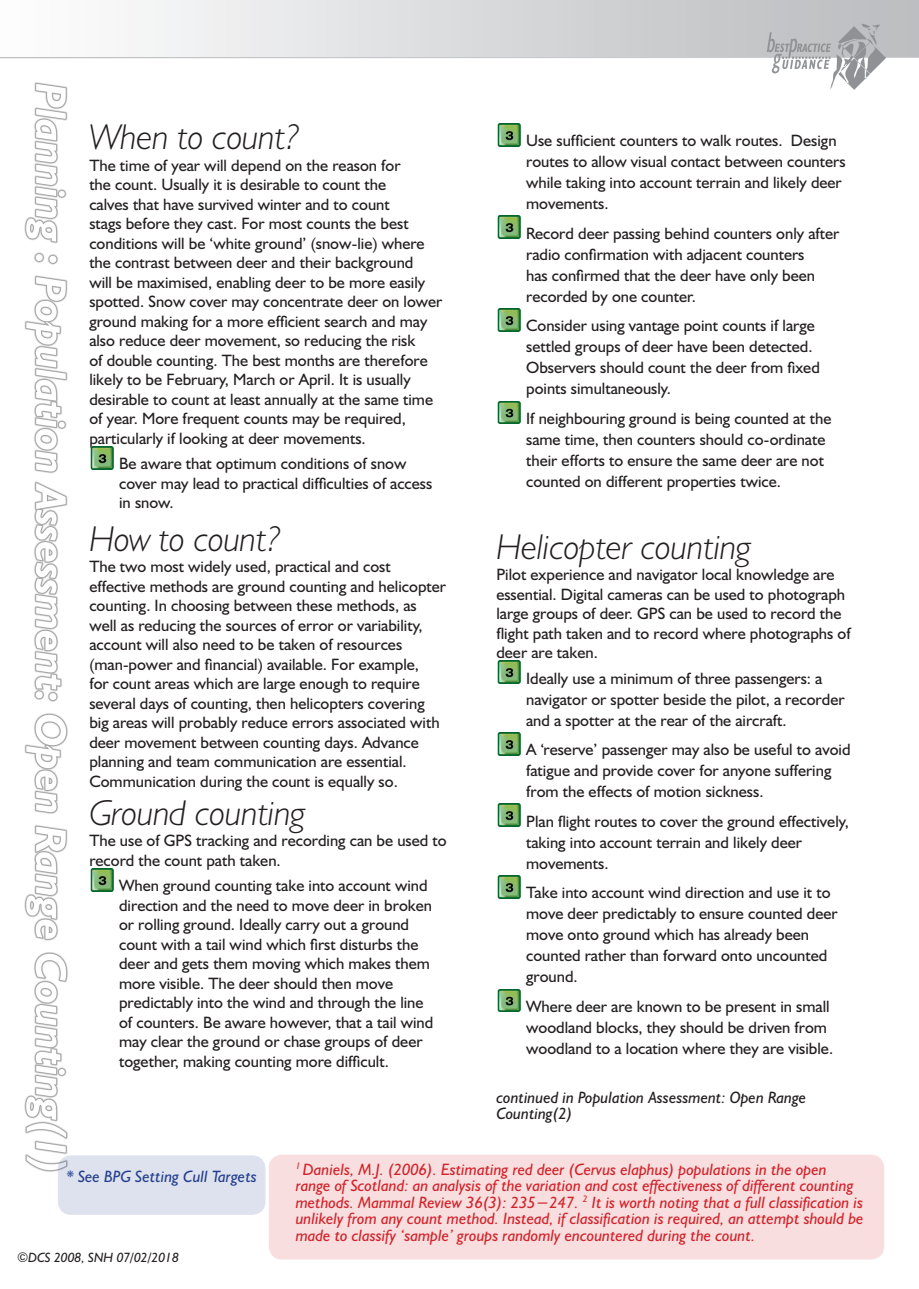
<style>
.page{position:relative;width:919px;height:1289px;background:#fff}
.page>*{position:absolute;margin:0;border:0;box-sizing:border-box;transform-origin:0 0}
.headerMin{font:italic 300 36px "Humanist 521 BT";letter-spacing:-.005em;color:#231f20}
.indentBulletIcon{font:16.5px/19.5px "Humanist 521 BT";color:#231f20}
.linksBlue{font:italic 16.5px/16.5px "Humanist 521 BT";color:#d1232a}
.t1{font:italic 16.5px/16.5px "Humanist 521 BT";color:#231f20}
.linksBlue-2{font:italic 16.5px "Humanist 521 BT";color:#253f8e}
.t2{font:italic 13.5px "Humanist 521 BT";color:#231f20}
</style>
<div class="page">
<img style="left:24px;top:101px;width:860px;height:1159px">
<img style="left:0;top:0;width:918px;height:101px">
<div style="left:269px;top:1155px;width:614px;height:103px;background:#f8dedf;border-radius:13px"></div>
<div style="left:269px;top:1154px;width:614px;height:105px;border:1px solid #d1232a;border-radius:13px"></div>
<div style="left:58px;top:1155px;width:207px;height:59px;background:#dee2ee;border-radius:13px"></div>
<div style="left:58px;top:1155px;width:207px;height:59px;border:1px solid #253f8e;border-radius:13px"></div>
<img style="left:89px;top:446px;width:26px;height:23px">
<img style="left:89px;top:868px;width:26px;height:23px">
<img style="left:496px;top:123px;width:26px;height:23px">
<img style="left:496px;top:216px;width:26px;height:22px">
<img style="left:496px;top:308px;width:26px;height:23px">
<img style="left:496px;top:401px;width:26px;height:22px">
<img style="left:496px;top:661px;width:26px;height:22px">
<img style="left:496px;top:732px;width:26px;height:23px">
<img style="left:496px;top:804px;width:26px;height:22px">
<img style="left:496px;top:875px;width:26px;height:23px">
<img style="left:496px;top:989px;width:26px;height:22px">
<p class="headerMin" style="left:89px;top:115px;width:211px">When to count?</p>
<p class="indentBulletIcon" style="left:89px;top:155px;width:354px">The time of year will depend on the reason for<br>the count. Usually it is desirable to count the<br>calves that have survived winter and to count<br>stags before they cast. For most counts the best conditions will be ‘white ground’ (snow-lie) where the contrast between deer and their background<br>will be maximised, enabling deer to be more easily spotted. Snow cover may concentrate deer on lower ground making for a more efficient search and may also reduce deer movement, so reducing the risk<br>of double counting. The best months are therefore likely to be February, March or April. It is usually desirable to count at least annually at the same time of year. More frequent counts may be required, particularly if looking at deer movements.</p>
<p class="indentBulletIcon" style="left:119px;top:453px;width:315px">Be aware that optimum conditions of snow cover may lead to practical difficulties of access in snow.</p>
<p class="headerMin" style="left:89px;top:517px;width:192px">How to count?</p>
<p class="indentBulletIcon" style="left:89px;top:556px;width:358px">The two most widely used, practical and cost effective methods are ground counting and helicopter counting. In choosing between these methods, as well as reducing the sources of error or variability, account will also need to be taken of resources (man-power and financial) available. For example,<br>for count areas which are large enough to require several days of counting, then helicopters covering big areas will probably reduce errors associated with deer movement between counting days. Advance planning and team communication are essential.<br>Communication during the count is equally so.</p>
<p class="headerMin" style="left:89px;top:791px;width:217px">Ground counting</p>
<p class="indentBulletIcon" style="left:89px;top:830px;width:359px">The use of GPS tracking and recording can be used to record the count path taken.</p>
<p class="indentBulletIcon" style="left:119px;top:875px;width:316px">When ground counting take into account wind direction and the need to move deer in broken or rolling ground. Ideally carry out a ground count with a tail wind which first disturbs the deer and gets them moving which makes them more visible. The deer should then move predictably into the wind and through the line of counters. Be aware however, that a tail wind may clear the ground or chase groups of deer together, making counting more difficult.</p>
<p class="indentBulletIcon" style="left:526px;top:130px;width:321px;line-height:21px">Use sufficient counters to walk routes. Design routes to allow visual contact between counters while taking into account terrain and likely deer movements.</p>
<p class="indentBulletIcon" style="left:526px;top:222px;width:315px;line-height:21px">Record deer passing behind counters only after radio confirmation with adjacent counters<br>has confirmed that the deer have only been recorded by one counter.</p>
<p class="indentBulletIcon" style="left:526px;top:315px;width:295px;line-height:21px">Consider using vantage point counts if large settled groups of deer have been detected.<br>Observers should count the deer from fixed points simultaneously.</p>
<p class="indentBulletIcon" style="left:526px;top:407px;width:307px;line-height:21px">If neighbouring ground is being counted at the same time, then counters should co-ordinate their efforts to ensure the same deer are not counted on different properties twice.</p>
<p class="headerMin" style="left:496px;top:525px;width:256px">Helicopter counting</p>
<p class="indentBulletIcon" style="left:496px;top:564px;width:356px">Pilot experience and navigator local knowledge are essential. Digital cameras can be used to photograph large groups of deer. GPS can be used to record the flight path taken and to record where photographs of deer are taken.</p>
<p class="indentBulletIcon" style="left:526px;top:667px;width:320px;line-height:21px">Ideally use a minimum of three passengers: a navigator or spotter beside the pilot, a recorder and a spotter at the rear of the aircraft.</p>
<p class="indentBulletIcon" style="left:526px;top:738px;width:326px;line-height:21px">A ‘reserve’ passenger may also be useful to avoid fatigue and provide cover for anyone suffering from the effects of motion sickness.</p>
<p class="indentBulletIcon" style="left:526px;top:810px;width:324px;line-height:21px">Plan flight routes to cover the ground effectively, taking into account terrain and likely deer movements.</p>
<p class="indentBulletIcon" style="left:526px;top:881px;width:313px;line-height:21px">Take into account wind direction and use it to move deer predictably to ensure counted deer move onto ground which has already been counted rather than forward onto uncounted ground.</p>
<p class="indentBulletIcon" style="left:526px;top:995px;width:308px;line-height:21px">Where deer are known to be present in small woodland blocks, they should be driven from woodland to a location where they are visible.</p>
<p class="t1" style="left:496px;top:1088px;width:311px">continued in Population Assessment: Open Range<br>Counting(2)</p>
<p class="linksBlue-2" style="left:67px;top:1166px;width:192px">* See BPG Setting Cull Targets</p>
<p class="t2" style="left:17px;top:1248px;width:163px">©DCS 2008, SNH 07/02/2018</p>
<p class="linksBlue" style="left:296px;top:1160px;width:569px"><sup>1</sup> Daniels, M.J. (2006). Estimating red deer (Cervus elaphus) populations in the open range of Scotland: an analysis of the variation and cost effectiveness of different counting methods. Mammal Review 36(3): 235−247. <sup>2</sup> It is worth noting that a full classification is unlikely from any count method. Instead, if classification is required, an attempt should be made to classify ‘sample’ groups randomly encountered during the count.</p>
</div>
